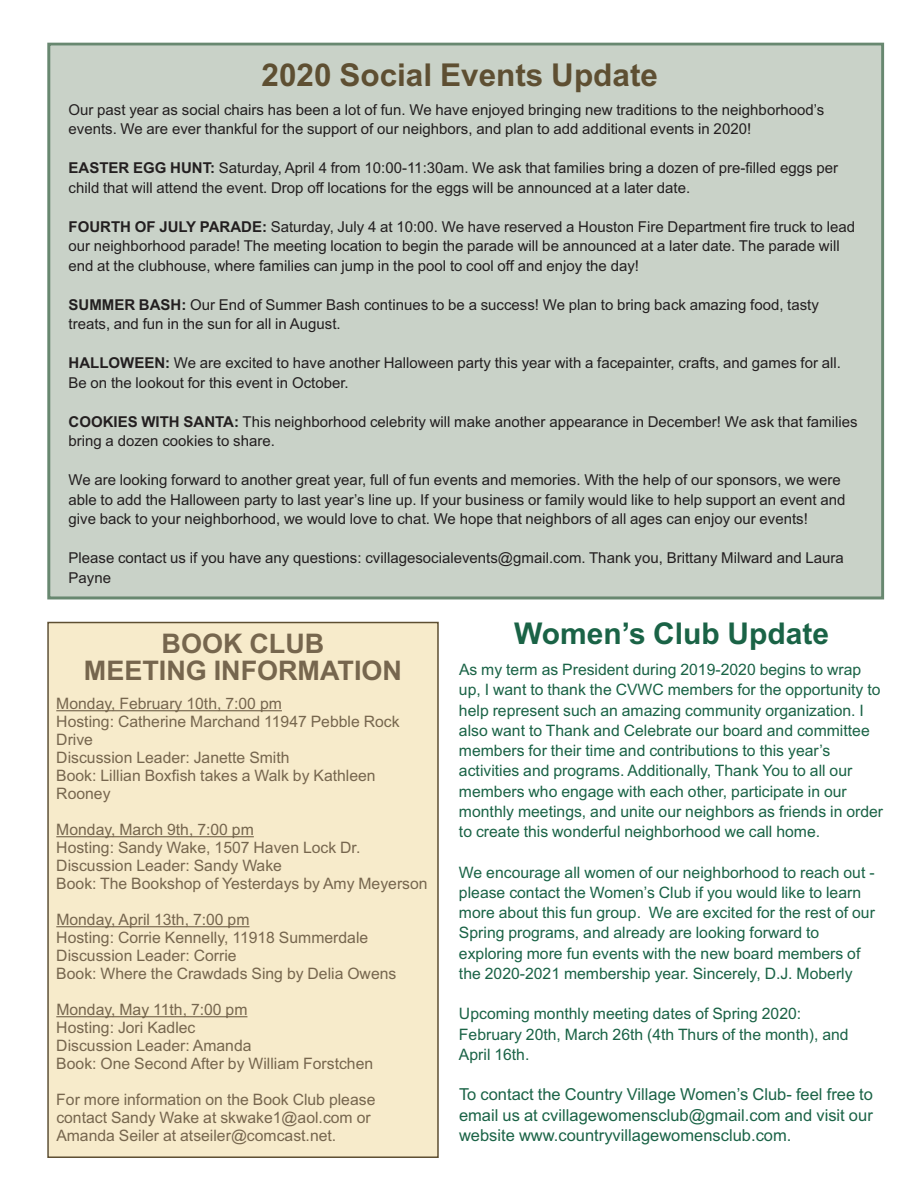
<style>
.page{position:relative;width:918px;height:1188px;background:#fff}
.page>*{position:absolute;margin:0;border:0;box-sizing:border-box;transform-origin:0 0}
.t1{font:700 31.5px "Arial";color:#5e4f32}
.t2{font:700 30px "Arial";color:#1a6346}
.t3{font:700 27px/27px "Arial";color:#76664e;text-align:center}
.t4{font:16.5px/20.2px "Arial";color:#1a6346;text-align:justify}
.t5{font:15.75px/20.2px "Arial";color:#1a6346}
.t6{font:15.75px/18px "Arial";color:#76664e}
.t7{font:15px/19.5px "Arial";color:#231f20}
.s1{font-weight:700}
</style>
<div class="page">
<div style="left:50px;top:46px;width:831px;height:550px;background:#c9d2c8"></div>
<div style="left:47px;top:43px;width:837px;height:556px;border:3px solid #688870"></div>
<div style="left:49px;top:623px;width:388px;height:533px;background:#f7ebcb"></div>
<div style="left:47px;top:622px;width:392px;height:536px;border:2px solid #5e4f32"></div>
<hr style="left:56px;top:710px;width:226px;height:1px;background:#76664e">
<hr style="left:56px;top:836px;width:198px;height:1px;background:#76664e">
<hr style="left:56px;top:926px;width:194px;height:1px;background:#76664e">
<hr style="left:56px;top:1016px;width:191px;height:1px;background:#76664e">
<h1 class="t1" style="left:262px;top:57px;width:398px">2020 Social Events Update</h1>
<p class="t7" style="left:69px;top:100px;width:757px">Our past year as social chairs has been a lot of fun. We have enjoyed bringing new traditions to the neighborhood’s events. We are ever thankful for the support of our neighbors, and plan to add additional events in 2020!</p>
<p class="t7" style="left:69px;top:158px;width:771px"><span class="s1">EASTER EGG HUNT:</span> Saturday, April 4 from 10:00-11:30am. We ask that families bring a dozen of pre-filled eggs per child that will attend the event. Drop off locations for the eggs will be announced at a later date.</p>
<p class="t7" style="left:69px;top:217px;width:788px"><span class="s1">FOURTH OF JULY PARADE:</span> Saturday, July 4 at 10:00. We have reserved a Houston Fire Department fire truck to lead our neighborhood parade! The meeting location to begin the parade will be announced at a later date. The parade will end at the clubhouse, where families can jump in the pool to cool off and enjoy the day!</p>
<p class="t7" style="left:69px;top:295px;width:752px"><span class="s1">SUMMER BASH:</span> Our End of Summer Bash continues to be a success! We plan to bring back amazing food, tasty treats, and fun in the sun for all in August.</p>
<p class="t7" style="left:69px;top:353px;width:774px"><span class="s1">HALLOWEEN:</span> We are excited to have another Halloween party this year with a facepainter, crafts, and games for all.<br>Be on the lookout for this event in October.</p>
<p class="t7" style="left:69px;top:412px;width:791px"><span class="s1">COOKIES WITH SANTA:</span> This neighborhood celebrity will make another appearance in December! We ask that families bring a dozen cookies to share.</p>
<p class="t7" style="left:69px;top:470px;width:778px">We are looking forward to another great year, full of fun events and memories. With the help of our sponsors, we were able to add the Halloween party to last year’s line up. If your business or family would like to help support an event and give back to your neighborhood, we would love to chat. We hope that neighbors of all ages can enjoy our events!</p>
<p class="t7" style="left:69px;top:548px;width:777px">Please contact us if you have any questions: cvillagesocialevents@gmail.com. Thank you, Brittany Milward and Laura<br>Payne</p>
<h2 class="t2" style="left:514px;top:616px;width:317px">Women’s Club Update</h2>
<p class="t5" style="left:459px;top:660px;width:426px">As my term as President during 2019-2020 begins to wrap up, I want to thank the CVWC members for the opportunity to help represent such an amazing community organization. I also want to Thank and Celebrate our board and committee members for their time and contributions to this year’s activities and programs. Additionally, Thank You to all our members who engage with each other, participate in our monthly meetings, and unite our neighbors as friends in order to create this wonderful neighborhood we call home.</p>
<p class="t5" style="left:459px;top:862px;width:417px">We encourage all women of our neighborhood to reach out - please contact the Women’s Club if you would like to learn more about this fun group. We are excited for the rest of our Spring programs, and already are looking forward to exploring more fun events with the new board members of the 2020-2021 membership year. Sincerely, D.J. Moberly</p>
<p class="t5" style="left:459px;top:1004px;width:391px">Upcoming monthly meeting dates of Spring 2020:<br>February 20th, March 26th (4th Thurs of the month), and<br>April 16th.</p>
<p class="t4" style="left:459px;top:1085px;width:416px">To contact the Country Village Women’s Club- feel free to email us at cvillagewomensclub@gmail.com and visit our website www.countryvillagewomensclub.com.</p>
<h3 class="t3" style="left:84px;top:631px;width:320px">BOOK CLUB<br>MEETING INFORMATION</h3>
<p class="t6" style="left:56px;top:694px;width:345px">Monday, February 10th, 7:00 pm<br>Hosting: Catherine Marchand 11947 Pebble Rock<br>Drive<br>Discussion Leader: Janette Smith<br>Book: Lillian Boxfish takes a Walk by Kathleen<br>Rooney</p>
<p class="t6" style="left:56px;top:820px;width:373px">Monday, March 9th, 7:00 pm<br>Hosting: Sandy Wake, 1507 Haven Lock Dr.<br>Discussion Leader: Sandy Wake<br>Book: The Bookshop of Yesterdays by Amy Meyerson</p>
<p class="t6" style="left:56px;top:910px;width:342px">Monday, April 13th, 7:00 pm<br>Hosting: Corrie Kennelly, 11918 Summerdale Discussion Leader: Corrie<br>Book: Where the Crawdads Sing by Delia Owens</p>
<p class="t6" style="left:56px;top:1000px;width:318px">Monday, May 11th, 7:00 pm<br>Hosting: Jori Kadlec<br>Discussion Leader: Amanda<br>Book: One Second After by William Forstchen</p>
<p class="t6" style="left:56px;top:1090px;width:321px">For more information on the Book Club please contact Sandy Wake at skwake1@aol.com or<br>Amanda Seiler at atseiler@comcast.net.</p>
</div>
